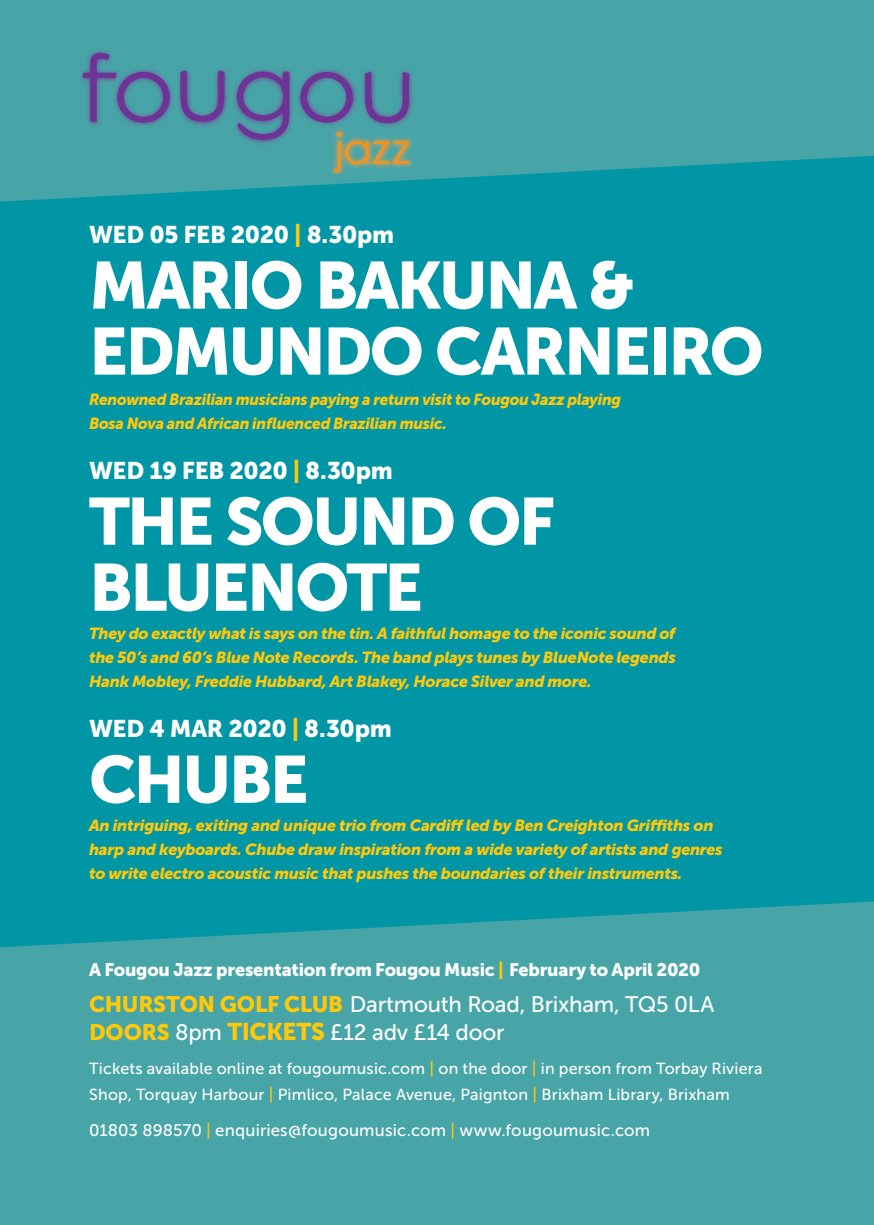
<style>
.page{position:relative;width:874px;height:1225px;background:#fff}
.page>*{position:absolute;margin:0;border:0;box-sizing:border-box;transform-origin:0 0}
.t1{font:66px/66px "Museo Sans 900";letter-spacing:-.04em;color:#fff}
.t2{font:24px "Museo Sans 900";letter-spacing:-.015em;color:#fff}
.t3{font:22.4px/28px "Museo Sans 500";letter-spacing:-.01em;color:#fff}
.t4{font:18px "Museo Sans 900";letter-spacing:-.01em;color:#fff}
.t5{font:16.8px "Museo Sans 500";letter-spacing:.01em;color:#fff}
.t6{font:italic 16px/24px "Museo Sans 900";letter-spacing:-.02em;color:#fec80b;text-align:justify}
.t7{font:16px/26px "Museo Sans 500";letter-spacing:.015em;color:#fff}
.t8{font:italic 16px/24px "Museo Sans 900";letter-spacing:-.02em;color:#fec80b;scale:.96 1}
.s1{color:#fec80b}
.s2{font-family:"Museo Sans 900";color:#fec80b}
.s3{font-family:"Museo Sans 900";font-size:24px;color:#fec80b}
.s4{font-size:16.8px;color:#fec80b}
</style>
<div class="page">
<div style="left:0;top:0;width:873px;height:1224px;background:#0096a6"></div>
<svg style="left:0;top:901px;width:873px;height:324px;background:#41a3a6"></svg>
<svg style="left:0;top:0;width:873px;height:202px;fill:#47a5a7"></svg>
<svg style="left:62px;top:37px;width:407px;height:153px;background:#3da2a6"></svg>
<div style="left:329px;top:37px;width:115px;height:59px;background:#47a5a7"></div>
<div style="left:62px;top:37px;width:139px;height:121px;background:#47a5a7"></div>
<img style="left:145px;top:37px;width:7px;height:121px">
<div style="left:201px;top:37px;width:97px;height:139px;background:#47a5a7"></div>
<img style="left:201px;top:37px;width:4px;height:121px">
<img style="left:325px;top:37px;width:4px;height:35px">
<img style="left:265px;top:37px;width:60px;height:121px">
<svg style="left:81px;top:53px;width:89px;height:71px;background:#5381a1"></svg>
<svg style="left:180px;top:69px;width:44px;height:53px;background:#56799f"></svg>
<svg style="left:300px;top:72px;width:53px;height:24px"></svg>
<svg style="left:365px;top:70px;width:44px;height:26px"></svg>
<svg style="left:237px;top:70px;width:52px;height:70px;background:#59719e"></svg>
<div style="left:325px;top:96px;width:120px;height:80px;background:#47a5a7"></div>
<img style="left:298px;top:96px;width:27px;height:80px">
<img style="left:325px;top:123px;width:4px;height:35px">
<img style="left:329px;top:96px;width:60px;height:62px">
<img style="left:300px;top:96px;width:53px;height:27px">
<img style="left:365px;top:96px;width:44px;height:27px">
<svg style="left:334px;top:132px;width:75px;height:40px;background:#859f7b"></svg>
<h2 class="t2" style="left:89px;top:220px;width:306px">WED 05 FEB 2020 <span class="s1">|</span> 8.30pm</h2>
<h1 class="t1" style="left:89px;top:252px;width:675px">MARIO BAKUNA &amp;<br>EDMUNDO CARNEIRO</h1>
<p class="t8" style="left:89px;top:387px;width:555px">Renowned Brazilian musicians paying a return visit to Fougou Jazz playing<br>Bosa Nova and African influenced Brazilian music.</p>
<h2 class="t2" style="left:89px;top:456px;width:305px">WED 19 FEB 2020 <span class="s1">|</span> 8.30pm</h2>
<h1 class="t1" style="left:89px;top:488px;width:467px">THE SOUND OF<br>BLUENOTE</h1>
<p class="t6" style="left:89px;top:621px;width:588px">They do exactly what is says on the tin. A faithful homage to the iconic sound of the 50’s and 60’s Blue Note Records. The band plays tunes by BlueNote legends Hank Mobley, Freddie Hubbard, Art Blakey, Horace Silver and more.</p>
<h2 class="t2" style="left:89px;top:714px;width:304px">WED 4 MAR 2020 <span class="s1">|</span> 8.30pm</h2>
<h1 class="t1" style="left:89px;top:746px;width:221px">CHUBE</h1>
<p class="t6" style="left:89px;top:813px;width:634px;text-align:left">An intriguing, exiting and unique trio from Cardiff led by Ben Creighton Griffiths on harp and keyboards. Chube draw inspiration from a wide variety of artists and genres to write electro acoustic music that pushes the boundaries of their instruments.</p>
<p class="t4" style="left:89px;top:959px;width:612px">A Fougou Jazz presentation from Fougou Music <span class="s1">|</span> February to April 2020</p>
<h3 class="t3" style="left:89px;top:990px;width:626px"><span class="s2">CHURSTON GOLF CLUB</span> Dartmouth Road, Brixham, TQ5 0LA<br><span class="s2">DOORS</span> 8pm <span class="s3">TICKETS</span> £12 adv £14 door</h3>
<p class="t7" style="left:89px;top:1055px;width:674px">Tickets available online at fougoumusic.com <span class="s4">|</span> on the door <span class="s4">|</span> in person from Torbay Riviera<br>Shop, Torquay Harbour <span class="s4">|</span> Pimlico, Palace Avenue, Paignton <span class="s4">|</span> Brixham Library, Brixham</p>
<p class="t5" style="left:89px;top:1121px;width:562px">01803 898570 <span class="s1">|</span> enquiries@fougoumusic.com <span class="s1">|</span> www.fougoumusic.com</p>
</div>
